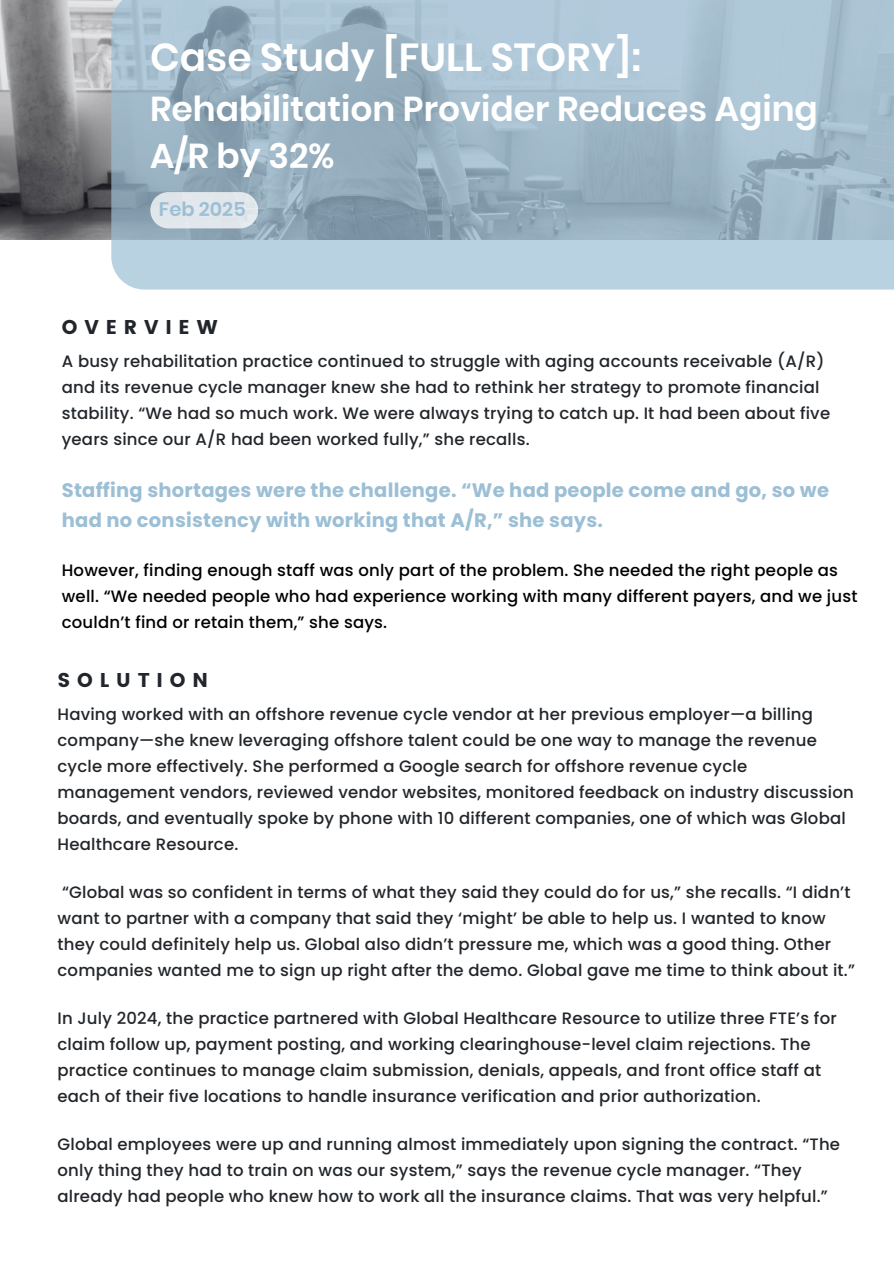
<style>
.page{position:relative;width:894px;height:1264px;background:#fff}
.page>*{position:absolute;margin:0;border:0;box-sizing:border-box;transform-origin:0 0}
.t1{font:600 39px "Poppins";color:#fff}
.t2{font:600 34.5px/47.2px "Poppins";color:#fff}
.t3{font:19.95px "Poppins";letter-spacing:.345em;color:#22262a}
.t4{font:700 19.5px/30.3px "Poppins";letter-spacing:.01em;color:#9cbfd5}
.t5{font:600 19.5px "Poppins";color:#9cbfd5}
.t6{font:500 16.5px/25.8px "Poppins";letter-spacing:.01em;color:#22262a}
.t7{font:500 16.5px/25.8px "Poppins";letter-spacing:.01em;color:#000}
</style>
<div class="page">
<img style="left:0;top:0;width:111px;height:239px">
<svg style="left:111px;top:0;width:782px;height:289px;background:#a3bbcb"></svg>
<svg style="left:150px;top:192px;width:108px;height:36px;background:#dae1e6"></svg>
<p class="t1" style="left:150px;top:30px;width:492px">Case Study [FULL STORY]:</p>
<p class="t2" style="left:150px;top:85px;width:669px">Rehabilitation Provider Reduces Aging<br>A/R by 32%</p>
<p class="t5" style="left:159px;top:195px;width:88px">Feb 2025</p>
<p class="t3" style="left:62px;top:315px;width:157px">OVERVIEW</p>
<h1 class="t6" style="left:62px;top:348px;width:769px">A busy rehabilitation practice continued to struggle with aging accounts receivable (A/R) and its revenue cycle manager knew she had to rethink her strategy to promote financial stability. “We had so much work. We were always trying to catch up. It had been about five years since our A/R had been worked fully,” she recalls.</h1>
<h3 class="t4" style="left:62px;top:474px;width:768px">Staffing shortages were the challenge. “We had people come and go, so we had no consistency with working that A/R,” she says.</h3>
<h2 class="t7" style="left:62px;top:557px;width:797px">However, finding enough staff was only part of the problem. She needed the right people as well. “We needed people who had experience working with many different payers, and we just couldn’t find or retain them,” she says.</h2>
<p class="t3" style="left:57px;top:669px;width:152px">SOLUTION</p>
<p class="t6" style="left:57px;top:701px;width:797px">Having worked with an offshore revenue cycle vendor at her previous employer—a billing company—she knew leveraging offshore talent could be one way to manage the revenue cycle more effectively. She performed a Google search for offshore revenue cycle management vendors, reviewed vendor websites, monitored feedback on industry discussion boards, and eventually spoke by phone with 10 different companies, one of which was Global Healthcare Resource.</p>
<h3 class="t6" style="left:57px;top:879px;width:798px">“Global was so confident in terms of what they said they could do for us,” she recalls. “I didn’t want to partner with a company that said they ‘might’ be able to help us. I wanted to know they could definitely help us. Global also didn’t pressure me, which was a good thing. Other companies wanted me to sign up right after the demo. Global gave me time to think about it.”</h3>
<p class="t6" style="left:57px;top:1005px;width:780px">In July 2024, the practice partnered with Global Healthcare Resource to utilize three FTE’s for claim follow up, payment posting, and working clearinghouse-level claim rejections. The practice continues to manage claim submission, denials, appeals, and front office staff at each of their five locations to handle insurance verification and prior authorization.</p>
<h2 class="t6" style="left:57px;top:1131px;width:783px">Global employees were up and running almost immediately upon signing the contract. “The only thing they had to train on was our system,” says the revenue cycle manager. “They already had people who knew how to work all the insurance claims. That was very helpful.”</h2>
</div>
